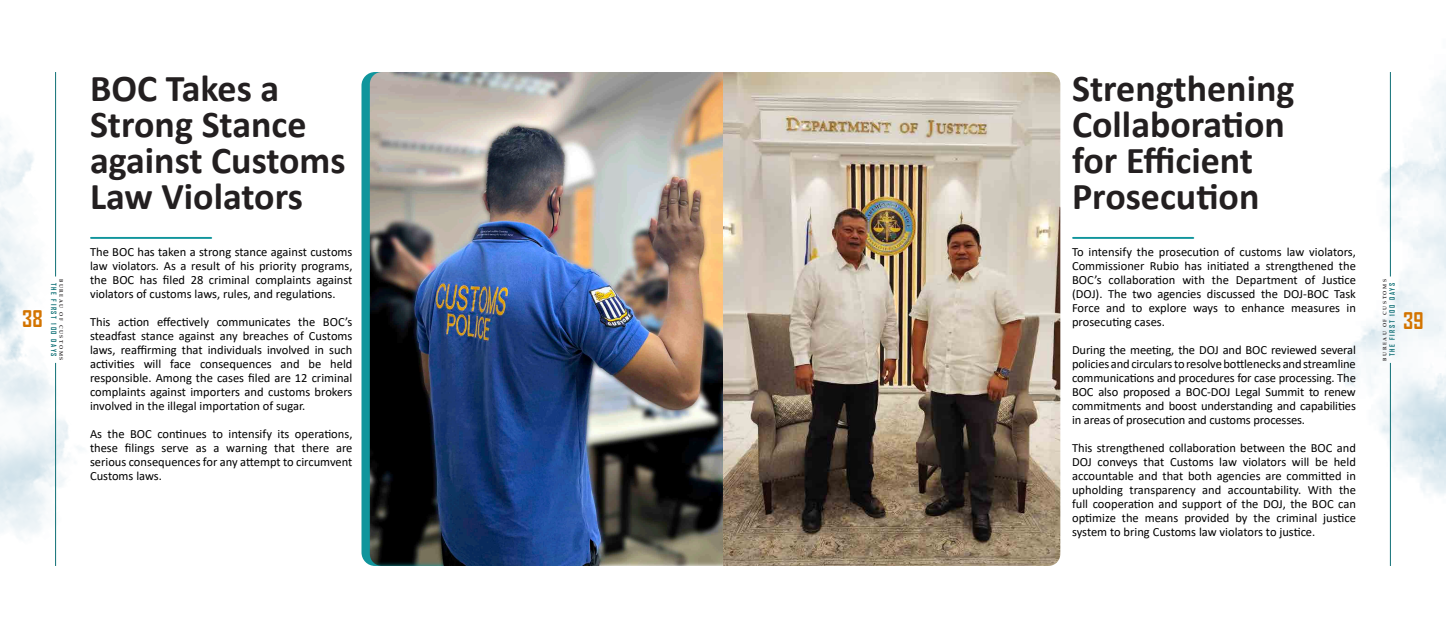
<style>
.page{position:relative;width:1446px;height:638px;background:#fff}
.page>*{position:absolute;margin:0;border:0;box-sizing:border-box;transform-origin:0 0}
.t1{font:700 38px/36px "Calibri";color:#231f20}
.t2{font:700 22px "Agency FB";color:#d37400}
.t3{font:12.5px/14px "Calibri";color:#000;text-align:justify}
.t4{font:700 7px "Agency FB";letter-spacing:.22em;color:#0e6f75}
.t5{font:700 5px "Palatino Linotype";letter-spacing:.32em;color:#231f20}
</style>
<div class="page">
<img style="left:1188px;top:72px;width:258px;height:436px">
<img style="left:0;top:72px;width:213px;height:424px">
<hr style="left:91px;top:237px;width:120px;height:2px;background:#10959c">
<hr style="left:1073px;top:237px;width:120px;height:2px;background:#10959c">
<img style="left:582px;top:72px;width:478px;height:494px">
<img style="left:361px;top:72px;width:221px;height:494px">
<hr style="left:55px;top:72px;width:1px;height:204px;background:#0e6f75">
<hr style="left:55px;top:363px;width:1px;height:203px;background:#0e6f75">
<hr style="left:1390px;top:363px;width:1px;height:203px;background:#0e6f75">
<hr style="left:1390px;top:72px;width:1px;height:204px;background:#0e6f75">
<p class="t1" style="left:90px;top:69px;width:257px">BOC Takes a<br>Strong Stance against Customs<br>Law Violators</p>
<p class="t3" style="left:90px;top:244px;width:264px">The BOC has taken a strong stance against customs law violators. As a result of his priority programs, the BOC has filed 28 criminal complaints against violators of customs laws, rules, and regulations.</p>
<p class="t3" style="left:90px;top:314px;width:264px">This action effectively communicates the BOC’s steadfast stance against any breaches of Customs laws, reaffirming that individuals involved in such activities will face consequences and be held responsible. Among the cases filed are 12 criminal complaints against importers and customs brokers involved in the illegal importation of sugar.</p>
<p class="t3" style="left:90px;top:426px;width:264px">As the BOC continues to intensify its operations, these filings serve as a warning that there are serious consequences for any attempt to circumvent Customs laws.</p>
<p class="t1" style="left:1072px;top:69px;width:224px">Strengthening<br>Collaboration for Efficient<br>Prosecution</p>
<p class="t3" style="left:1072px;top:244px;width:285px">To intensify the prosecution of customs law violators, Commissioner Rubio has initiated a strengthened the BOC’s collaboration with the Department of Justice (DOJ). The two agencies discussed the DOJ-BOC Task Force and to explore ways to enhance measures in prosecuting cases.</p>
<p class="t3" style="left:1072px;top:342px;width:285px">During the meeting, the DOJ and BOC reviewed several policies and circulars to resolve bottlenecks and streamline communications and procedures for case processing. The BOC also proposed a BOC-DOJ Legal Summit to renew commitments and boost understanding and capabilities in areas of prosecution and customs processes.</p>
<p class="t3" style="left:1072px;top:440px;width:285px">This strengthened collaboration between the BOC and DOJ conveys that Customs law violators will be held accountable and that both agencies are committed in upholding transparency and accountability. With the full cooperation and support of the DOJ, the BOC can optimize the means provided by the criminal justice system to bring Customs law violators to justice.</p>
<p class="t5" style="left:65px;top:279px;width:83px;rotate:90deg">BUREAU OF CUSTOMS</p>
<p class="t4" style="left:58px;top:283px;width:75px;rotate:90deg">THE FIRST 100 DAYS</p>
<p class="t5" style="left:1381px;top:361px;width:83px;rotate:-90deg">BUREAU OF CUSTOMS</p>
<p class="t4" style="left:1388px;top:356px;width:75px;rotate:-90deg">THE FIRST 100 DAYS</p>
<h2 class="t2" style="left:22px;top:305px;width:22px">38</h2>
<h2 class="t2" style="left:1403px;top:307px;width:22px">39</h2>
</div>
